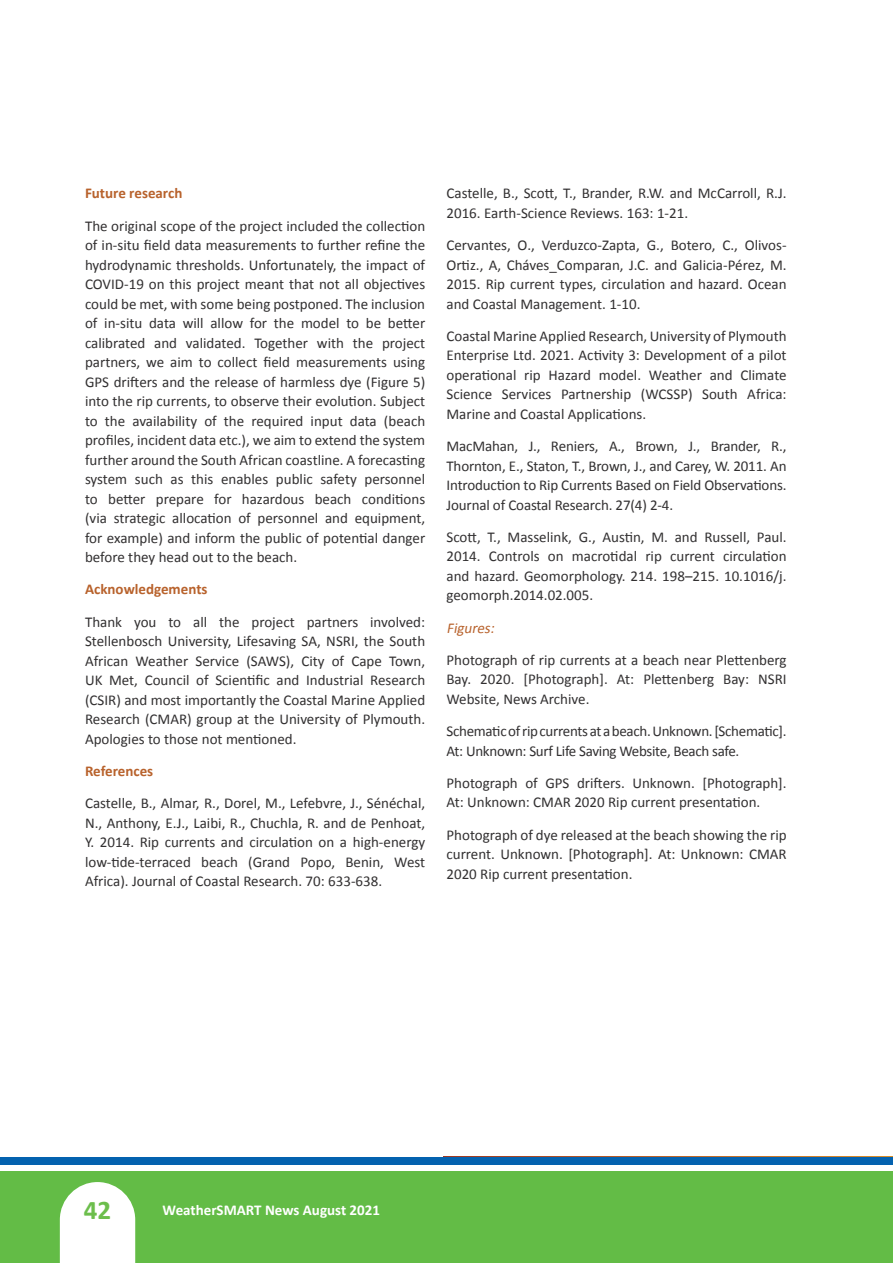
<style>
.page{position:relative;width:893px;height:1263px;background:#fff}
.page>*{position:absolute;margin:0;border:0;box-sizing:border-box;transform-origin:0 0}
.t1{font:700 27px "Calibri";color:#6cbe4c}
.t2{font:15px/19.5px "Calibri";color:#323031;text-align:justify}
.t3{font:15px/19.5px "Calibri";letter-spacing:-.02em;color:#323031}
.t4{font:700 15px "Calibri";color:#b8622c}
.t5{font:700 15px "Calibri";color:#fff}
.t6{font:italic 15px "Calibri";color:#b8622c}
</style>
<div class="page">
<div style="left:0;top:1171px;width:893px;height:92px;background:#63bc46"></div>
<div style="left:0;top:1157px;width:893px;height:7px;background:#0462af"></div>
<svg style="left:60px;top:1182px;width:75px;height:81px;background:#eff8ec"></svg>
<p class="t4" style="left:85px;top:184px;width:99px">Future research</p>
<p class="t2" style="left:85px;top:216px;width:342px">The original scope of the project included the collection of in-situ field data measurements to further refine the hydrodynamic thresholds. Unfortunately, the impact of COVID-19 on this project meant that not all objectives could be met, with some being postponed. The inclusion of in-situ data will allow for the model to be better calibrated and validated. Together with the project partners, we aim to collect field measurements using GPS drifters and the release of harmless dye (Figure 5) into the rip currents, to observe their evolution. Subject to the availability of the required input data (beach profiles, incident data etc.), we aim to extend the system further around the South African coastline. A forecasting system such as this enables public safety personnel to better prepare for hazardous beach conditions (via strategic allocation of personnel and equipment, for example) and inform the public of potential danger before they head out to the beach.</p>
<p class="t4" style="left:85px;top:580px;width:124px">Acknowledgements</p>
<p class="t2" style="left:85px;top:612px;width:342px">Thank you to all the project partners involved:<br>Stellenbosch University, Lifesaving SA, NSRI, the South African Weather Service (SAWS), City of Cape Town, UK Met, Council of Scientific and Industrial Research (CSIR) and most importantly the Coastal Marine Applied Research (CMAR) group at the University of Plymouth.<br>Apologies to those not mentioned.</p>
<p class="t4" style="left:85px;top:761px;width:70px">References</p>
<p class="t2" style="left:85px;top:793px;width:342px">Castelle, B., Almar, R., Dorel, M., Lefebvre, J., Sénéchal, N., Anthony, E.J., Laibi, R., Chuchla, R. and de Penhoat, Y. 2014. Rip currents and circulation on a high-energy low-tide-terraced beach (Grand Popo, Benin, West Africa). Journal of Coastal Research. 70: 633-638.</p>
<p class="t2" style="left:446px;top:184px;width:342px">Castelle, B., Scott, T., Brander, R.W. and McCarroll, R.J.<br>2016. Earth-Science Reviews. 163: 1-21.</p>
<p class="t2" style="left:446px;top:235px;width:342px">Cervantes, O., Verduzco-Zapta, G., Botero, C., Olivos-Ortiz., A, Cháves_Comparan, J.C. and Galicia-Pérez, M.<br>2015. Rip current types, circulation and hazard. Ocean and Coastal Management. 1-10.</p>
<p class="t2" style="left:446px;top:326px;width:342px">Coastal Marine Applied Research, University of Plymouth Enterprise Ltd. 2021. Activity 3: Development of a pilot operational rip Hazard model. Weather and Climate Science Services Partnership (WCSSP) South Africa:<br>Marine and Coastal Applications.</p>
<p class="t2" style="left:446px;top:436px;width:342px">MacMahan, J., Reniers, A., Brown, J., Brander, R., Thornton, E., Staton, T., Brown, J., and Carey, W. 2011. An Introduction to Rip Currents Based on Field Observations.<br>Journal of Coastal Research. 27(4) 2-4.</p>
<p class="t2" style="left:446px;top:527px;width:342px">Scott, T., Masselink, G., Austin, M. and Russell, Paul.<br>2014. Controls on macrotidal rip current circulation and hazard. Geomorphology. 214. 198–215. 10.1016/j. geomorph.2014.02.005.</p>
<p class="t6" style="left:446px;top:618px;width:53px">Figures:</p>
<p class="t2" style="left:446px;top:650px;width:342px">Photograph of rip currents at a beach near Plettenberg Bay. 2020. [Photograph]. At: Plettenberg Bay: NSRI Website, News Archive.</p>
<p class="t3" style="left:446px;top:721px;width:342px">Schematic of rip currents at a beach. Unknown. [Schematic].<br>At: Unknown: Surf Life Saving Website, Beach safe.</p>
<p class="t2" style="left:446px;top:773px;width:342px">Photograph of GPS drifters. Unknown. [Photograph].<br>At: Unknown: CMAR 2020 Rip current presentation.</p>
<p class="t2" style="left:446px;top:825px;width:342px">Photograph of dye released at the beach showing the rip current. Unknown. [Photograph]. At: Unknown: CMAR 2020 Rip current presentation.</p>
<h1 class="t1" style="left:84px;top:1192px;width:29px">42</h1>
<p class="t5" style="left:163px;top:1200px;width:219px">WeatherSMART News August 2021</p>
</div>
